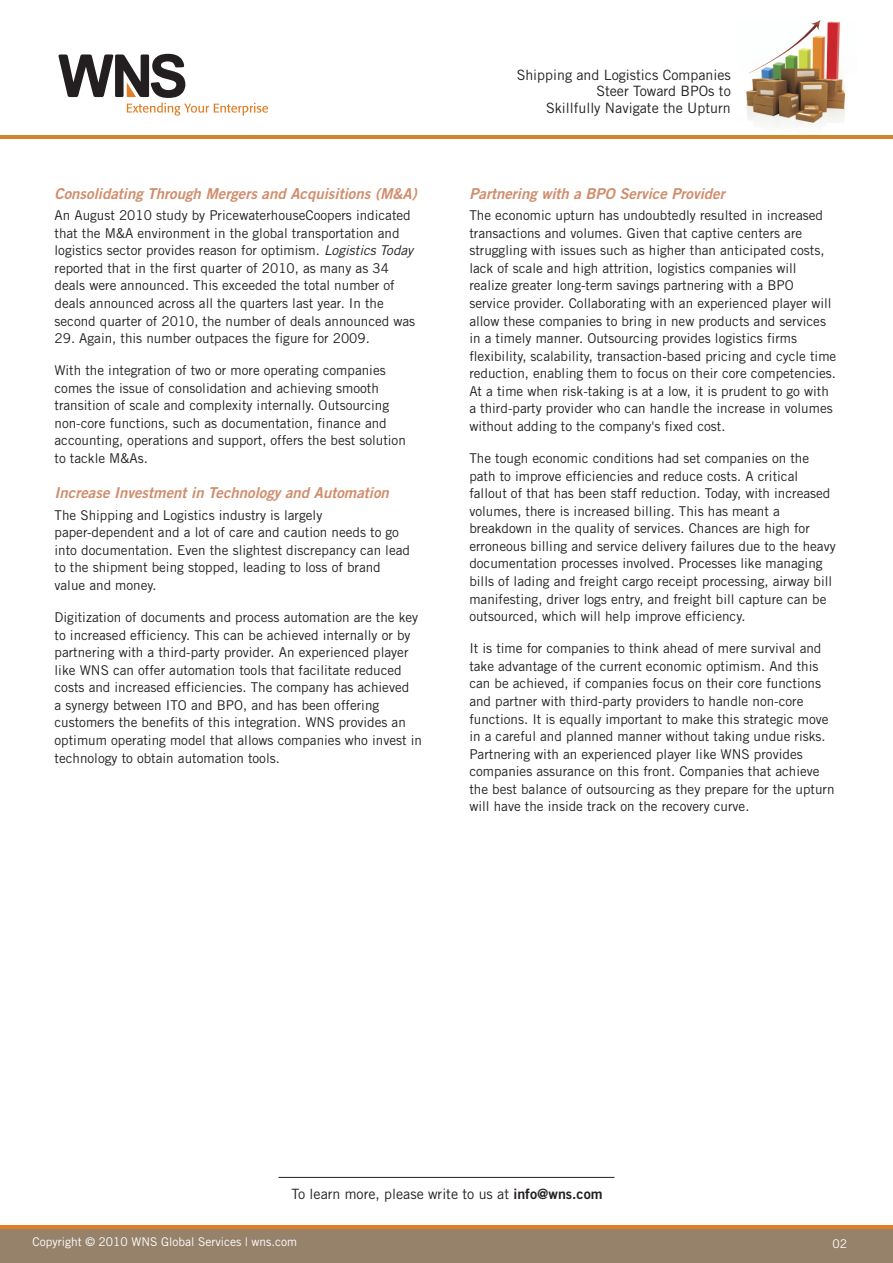
<style>
.page{position:relative;width:893px;height:1263px;background:#fff}
.page>*{position:absolute;margin:0;border:0;box-sizing:border-box;transform-origin:0 0}
.t1{font:italic 15px "Trade Gothic Bold Two";color:#d08d6c}
.t2{font:14.25px/16.8px "Trade Gothic";color:#231f20;text-align:right}
.t3{font:13.5px/17.5px "Trade Gothic";color:#231f20}
.t4{font:12px "Trade Gothic";color:#fff}
.s1{font-style:italic}
.s2{font-family:"Trade Gothic Bold Two"}
</style>
<div class="page">
<img style="left:737px;top:20px;width:119px;height:116px">
<svg style="left:748px;top:20px;width:72px;height:54px"></svg>
<svg style="left:58px;top:54px;width:210px;height:62px"></svg>
<div style="left:0;top:1225px;width:893px;height:38px;background:#96826a"></div>
<hr style="left:0;top:1225px;width:893px;height:4px;background:#e07e26">
<hr style="left:0;top:136px;width:893px;height:3px;background:#d48528">
<hr style="left:278px;top:1177px;width:336px;height:1px;background:#231f20">
<p class="t1" style="left:55px;top:187px;width:364px">Consolidating Through Mergers and Acquisitions (M&amp;A)</p>
<p class="t3" style="left:55px;top:207px;width:362px">An August 2010 study by PricewaterhouseCoopers indicated that the M&amp;A environment in the global transportation and logistics sector provides reason for optimism. <span class="s1">Logistics Today </span>reported that in the first quarter of 2010, as many as 34 deals were announced. This exceeded the total number of deals announced across all the quarters last year. In the second quarter of 2010, the number of deals announced was</p>
<p class="t3" style="left:55px;top:331px;width:317px">29. Again, this number outpaces the figure for 2009.</p>
<p class="t3" style="left:55px;top:363px;width:353px">With the integration of two or more operating companies comes the issue of consolidation and achieving smooth transition of scale and complexity internally. Outsourcing non-core functions, such as documentation, finance and accounting, operations and support, offers the best solution to tackle M&amp;As.</p>
<p class="t1" style="left:55px;top:487px;width:336px">Increase Investment in Technology and Automation</p>
<p class="t3" style="left:55px;top:507px;width:357px">The Shipping and Logistics industry is largely paper-dependent and a lot of care and caution needs to go into documentation. Even the slightest discrepancy can lead to the shipment being stopped, leading to loss of brand value and money.</p>
<p class="t3" style="left:55px;top:609px;width:369px">Digitization of documents and process automation are the key to increased efficiency. This can be achieved internally or by partnering with a third-party provider. An experienced player like WNS can offer automation tools that facilitate reduced costs and increased efficiencies. The company has achieved<br>a synergy between ITO and BPO, and has been offering customers the benefits of this integration. WNS provides an optimum operating model that allows companies who invest in technology to obtain automation tools.</p>
<p class="t2" style="left:517px;top:67px;width:216px">Shipping and Logistics Companies<br>Steer Toward BPOs to<br>Skillfully Navigate the Upturn</p>
<p class="t1" style="left:469px;top:187px;width:257px">Partnering with a BPO Service Provider</p>
<p class="t3" style="left:469px;top:207px;width:368px">The economic upturn has undoubtedly resulted in increased transactions and volumes. Given that captive centers are struggling with issues such as higher than anticipated costs, lack of scale and high attrition, logistics companies will realize greater long-term savings partnering with a BPO service provider. Collaborating with an experienced player will allow these companies to bring in new products and services in a timely manner. Outsourcing provides logistics firms flexibility, scalability, transaction-based pricing and cycle time reduction, enabling them to focus on their core competencies.<br>At a time when risk-taking is at a low, it is prudent to go with a third-party provider who can handle the increase in volumes without adding to the company's fixed cost.</p>
<p class="t3" style="left:469px;top:450px;width:368px">The tough economic conditions had set companies on the path to improve efficiencies and reduce costs. A critical fallout of that has been staff reduction. Today, with increased volumes, there is increased billing. This has meant a breakdown in the quality of services. Chances are high for erroneous billing and service delivery failures due to the heavy documentation processes involved. Processes like managing bills of lading and freight cargo receipt processing, airway bill manifesting, driver logs entry, and freight bill capture can be outsourced, which will help improve efficiency.</p>
<p class="t3" style="left:469px;top:641px;width:367px">It is time for companies to think ahead of mere survival and take advantage of the current economic optimism. And this can be achieved, if companies focus on their core functions and partner with third-party providers to handle non-core functions. It is equally important to make this strategic move in a careful and planned manner without taking undue risks.<br>Partnering with an experienced player like WNS provides companies assurance on this front. Companies that achieve the best balance of outsourcing as they prepare for the upturn will have the inside track on the recovery curve.</p>
<p class="t2" style="left:292px;top:1186px;width:313px">To learn more, please write to us at <span class="s2">info@wns.com</span></p>
<p class="t4" style="left:32px;top:1236px;width:266px">Copyright © 2010 WNS Global Services | wns.com</p>
<p class="t4" style="left:832px;top:1238px;width:16px">02</p>
</div>
